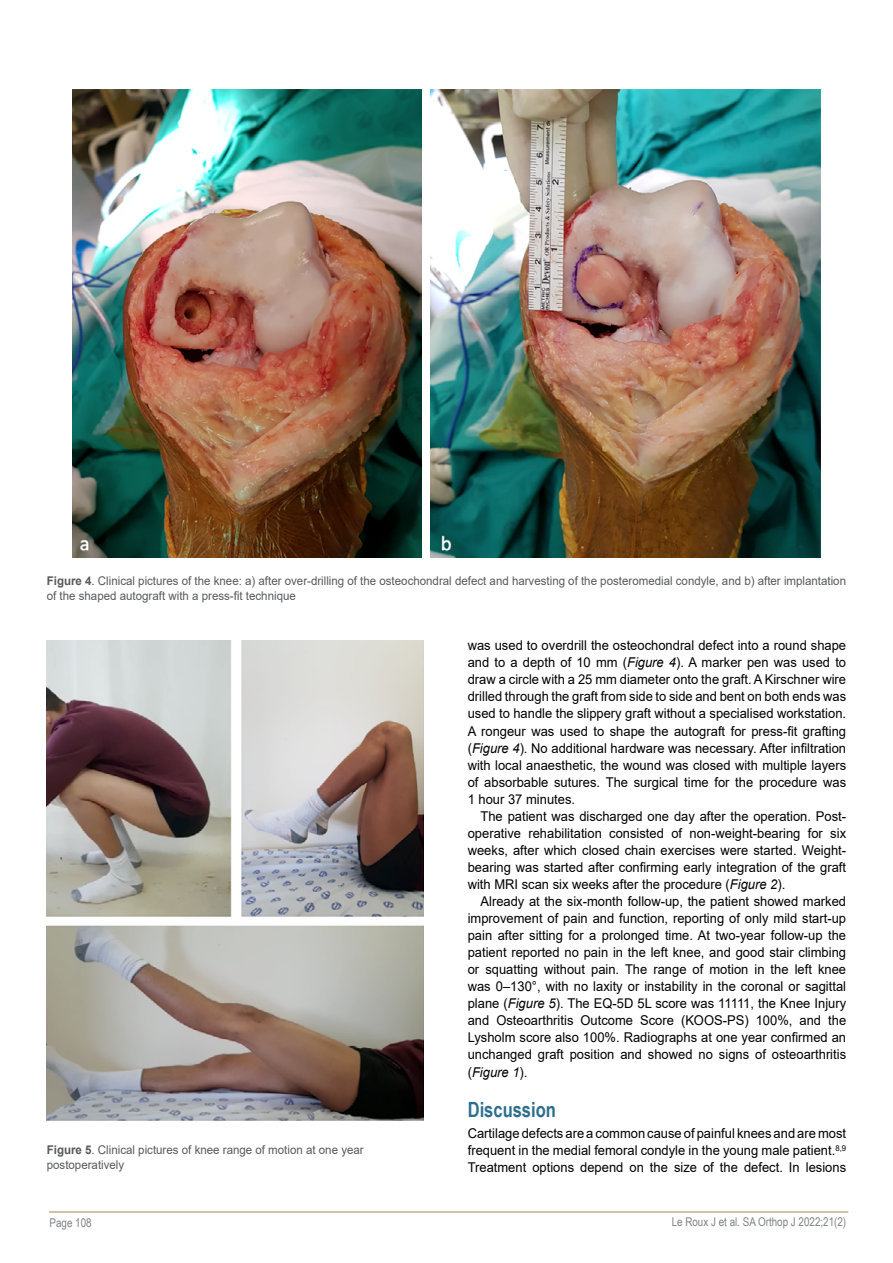
<style>
.page{position:relative;width:893px;height:1263px;background:#fff}
.page>*{position:absolute;margin:0;border:0;box-sizing:border-box;transform-origin:0 0}
.t1{font:700 21px "Arial Narrow";color:#2d6e8f;scale:.96 1}
.t2{font:13.5px/17.1px "Arial";color:#000;text-align:justify;scale:.96 1}
.t3{font:12px/15px "Arial";color:#58595b;scale:.96 1}
.t4{font:12px "Arial Narrow";color:#808285}
.s1{font-weight:700}
.s2{font-style:italic}
</style>
<div class="page">
<hr style="left:49px;top:1211px;width:799px;height:2px;background:#bcb197">
<img style="left:72px;top:89px;width:749px;height:468px">
<img style="left:47px;top:640px;width:376px;height:481px">
<div style="left:422px;top:80px;width:7px;height:481px;background:#fff"></div>
<p class="t3" style="left:47px;top:573px;width:834px"><span class="s1">Figure 4</span>. Clinical pictures of the knee: a) after over-drilling of the osteochondral defect and harvesting of the posteromedial condyle, and b) after implantation of the shaped autograft with a press-fit technique</p>
<p class="t3" style="left:47px;top:1142px;width:332px"><span class="s1">Figure 5</span>. Clinical pictures of knee range of motion at one year postoperatively</p>
<p class="t2" style="left:468px;top:637px;width:396px">was used to overdrill the osteochondral defect into a round shape and to a depth of 10 mm (<span class="s2">Figure 4</span>). A marker pen was used to draw a circle with a 25 mm diameter onto the graft. A Kirschner wire drilled through the graft from side to side and bent on both ends was used to handle the slippery graft without a specialised workstation.<br>A rongeur was used to shape the autograft for press-fit grafting (<span class="s2">Figure 4</span>). No additional hardware was necessary. After infiltration with local anaesthetic, the wound was closed with multiple layers of absorbable sutures. The surgical time for the procedure was 1 hour 37 minutes.</p>
<p class="t2" style="left:468px;top:807px;width:396px;text-indent:13px">The patient was discharged one day after the operation. Post&shy;operative rehabilitation consisted of non-weight-bearing for six weeks, after which closed chain exercises were started. Weight&shy;bearing was started after confirming early integration of the graft with MRI scan six weeks after the procedure (<span class="s2">Figure 2</span>).</p>
<p class="t2" style="left:468px;top:893px;width:396px;text-indent:13px">Already at the six-month follow-up, the patient showed marked improvement of pain and function, reporting of only mild start-up pain after sitting for a prolonged time. At two-year follow-up the patient reported no pain in the left knee, and good stair climbing or squatting without pain. The range of motion in the left knee was 0–130°, with no laxity or instability in the coronal or sagittal plane (<span class="s2">Figure 5</span>). The EQ-5D 5L score was 11111, the Knee Injury and Osteoarthritis Outcome Score (KOOS-PS) 100%, and the Lysholm score also 100%. Radiographs at one year confirmed an unchanged graft position and showed no signs of osteoarthritis (<span class="s2">Figure 1</span>).</p>
<h1 class="t1" style="left:468px;top:1093px;width:93px">Discussion</h1>
<p class="t2" style="left:468px;top:1124px;width:396px">Cartilage defects are a common cause of painful knees and are most frequent in the medial femoral condyle in the young male patient.<sup>8,9<br></sup>Treatment options depend on the size of the defect. In lesions</p>
<p class="t4" style="left:50px;top:1214px;width:44px">Page 108</p>
<p class="t4" style="left:672px;top:1213px;width:176px">Le Roux J et al. SA Orthop J 2022;21(2)</p>
</div>
